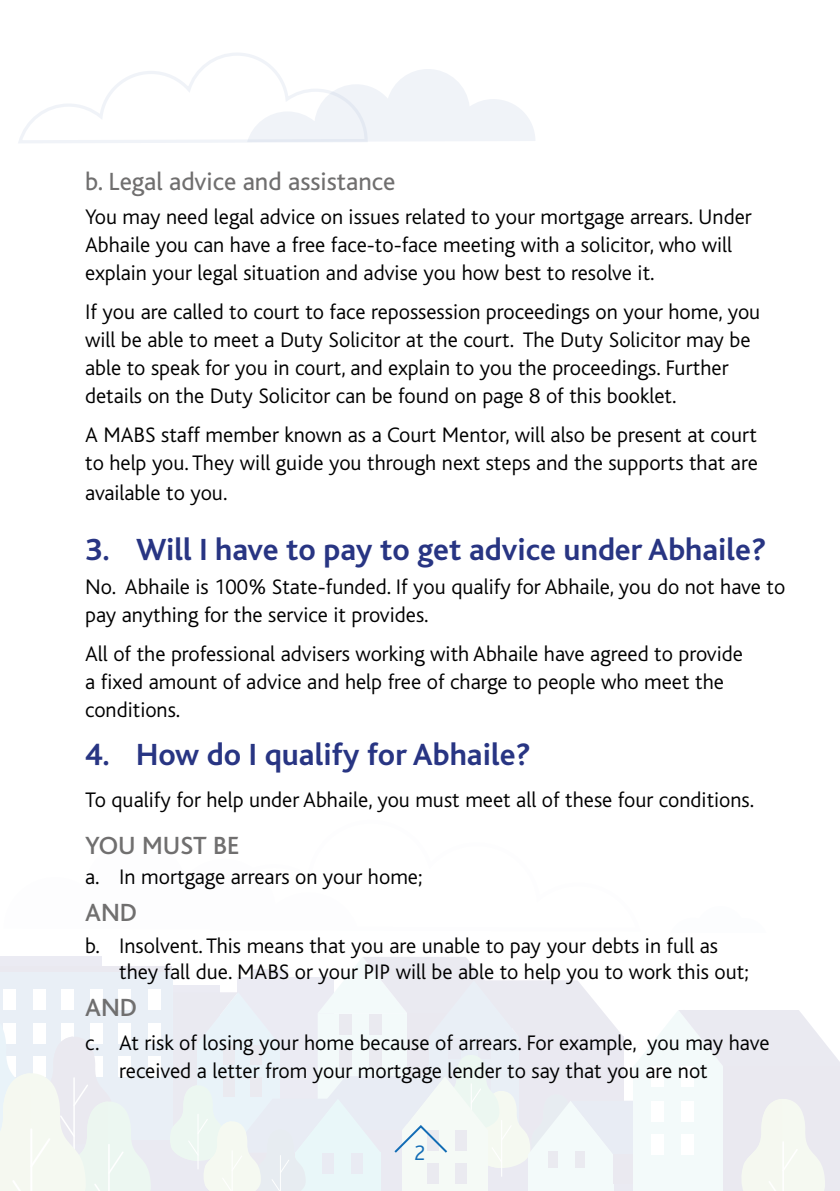
<style>
.page{position:relative;width:840px;height:1191px;background:#fff}
.page>*{position:absolute;margin:0;border:0;box-sizing:border-box;transform-origin:0 0}
.t1{font:700 32px "Bliss";color:#283583}
.t2{font:26px "Bliss";color:#706f6f}
.t3{font:500 26px "Bliss";color:#706f6f}
.t4{font:300 22px/28px "Bliss";color:#000}
.t5{font:300 22px "Bliss";color:#136db5}
</style>
<div class="page">
<svg style="left:18px;top:53px;width:517px;height:90px"></svg>
<svg style="left:0;top:957px;width:839px;height:234px"></svg>
<p class="t2" style="left:85px;top:168px;width:311px">b. Legal advice and assistance</p>
<p class="t4" style="left:85px;top:203px;width:667px">You may need legal advice on issues related to your mortgage arrears. Under<br>Abhaile you can have a free face-to-face meeting with a solicitor, who will explain your legal situation and advise you how best to resolve it.</p>
<p class="t4" style="left:85px;top:298px;width:676px">If you are called to court to face repossession proceedings on your home, you will be able to meet a Duty Solicitor at the court. The Duty Solicitor may be able to speak for you in court, and explain to you the proceedings. Further details on the Duty Solicitor can be found on page 8 of this booklet.</p>
<p class="t4" style="left:85px;top:421px;width:674px">A MABS staff member known as a Court Mentor, will also be present at court to help you. They will guide you through next steps and the supports that are</p>
<p class="t4" style="left:85px;top:479px;width:144px">available to you.</p>
<h1 class="t1" style="left:85px;top:533px;width:682px">3. Will I have to pay to get advice under Abhaile?</h1>
<p class="t4" style="left:85px;top:573px;width:701px">No. Abhaile is 100% State-funded. If you qualify for Abhaile, you do not have to pay anything for the service it provides.</p>
<p class="t4" style="left:85px;top:640px;width:659px">All of the professional advisers working with Abhaile have agreed to provide a fixed amount of advice and help free of charge to people who meet the conditions.</p>
<h1 class="t1" style="left:85px;top:738px;width:447px">4. How do I qualify for Abhaile?</h1>
<p class="t4" style="left:85px;top:785px;width:670px">To qualify for help under Abhaile, you must meet all of these four conditions.</p>
<p class="t3" style="left:85px;top:831px;width:156px">YOU MUST BE</p>
<p class="t4" style="left:85px;top:862px;width:338px">a. In mortgage arrears on your home;</p>
<p class="t3" style="left:85px;top:898px;width:53px">AND</p>
<p class="t4" style="left:119px;top:932px;width:630px;line-height:26.4px;text-indent:-34px">b. Insolvent. This means that you are unable to pay your debts in full as they fall due. MABS or your PIP will be able to help you to work this out;</p>
<p class="t3" style="left:85px;top:993px;width:53px">AND</p>
<p class="t4" style="left:119px;top:1028px;width:651px;text-indent:-34px">c. At risk of losing your home because of arrears. For example, you may have received a letter from your mortgage lender to say that you are not</p>
<p class="t5" style="left:414px;top:1140px;width:13px">2</p>
</div>
